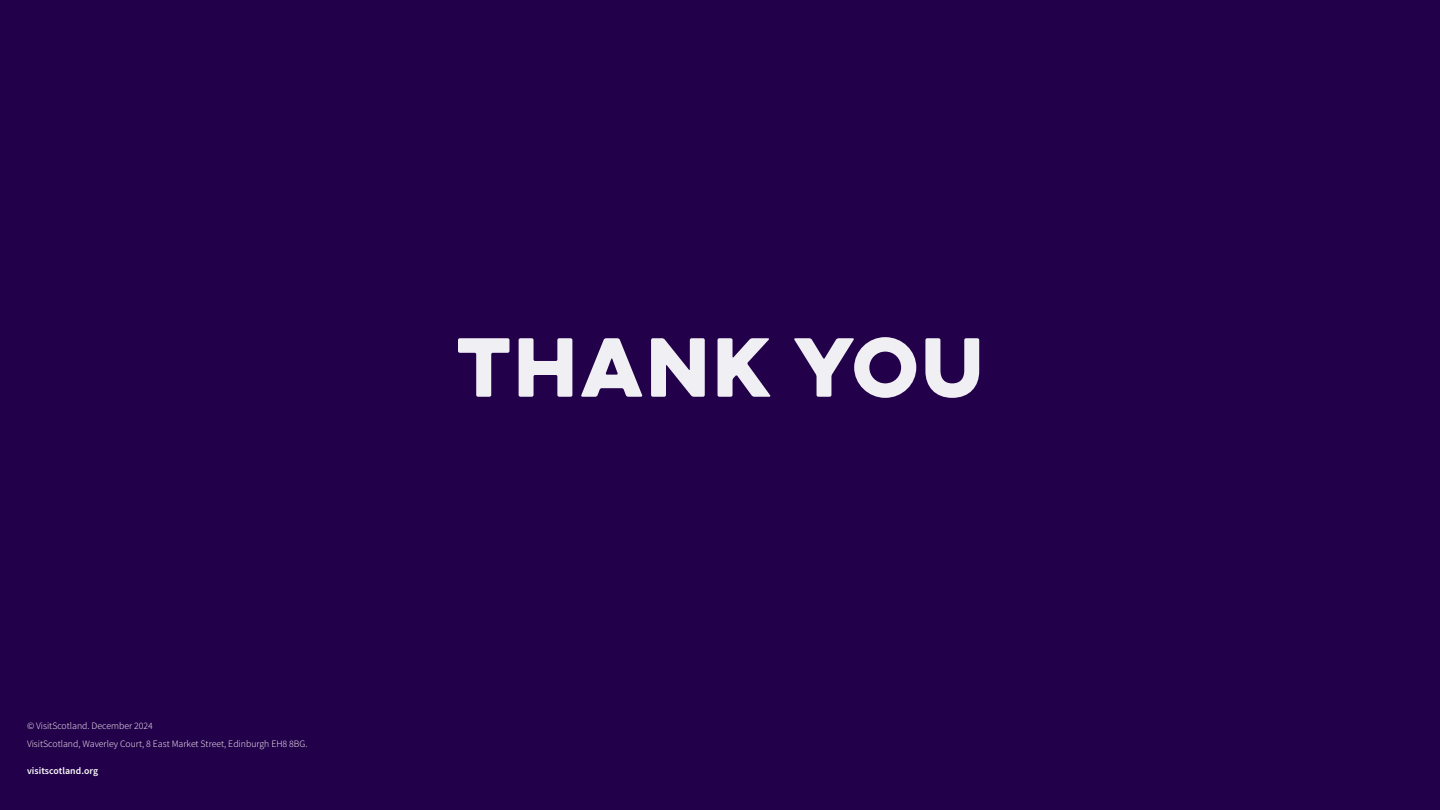
<style>
.page{position:relative;width:1440px;height:810px;background:#23014a}
.page>*{position:absolute;margin:0;border:0;box-sizing:border-box;transform-origin:0 0}
.H1_SECTION_HEADINGS{font:75px "Eveleth Clean";letter-spacing:.05em;color:#f0eff4}
.Body_copy{font:300 9.75px "Source Sans Pro";color:#fff}
.Subheading{font:600 9.75px "Source Sans Pro";letter-spacing:.005em;color:#fff}
</style>
<div class="page">
<p class="Body_copy" style="left:27px;top:720px;width:127px">© VisitScotland. December 2024</p>
<p class="Body_copy" style="left:27px;top:738px;width:282px">VisitScotland, Waverley Court, 8 East Market Street, Edinburgh EH8 8BG.</p>
<p class="Subheading" style="left:27px;top:765px;width:73px">visitscotland.org</p>
<p class="H1_SECTION_HEADINGS" style="left:457px;top:310px;width:527px">THANK YOU</p>
</div>
